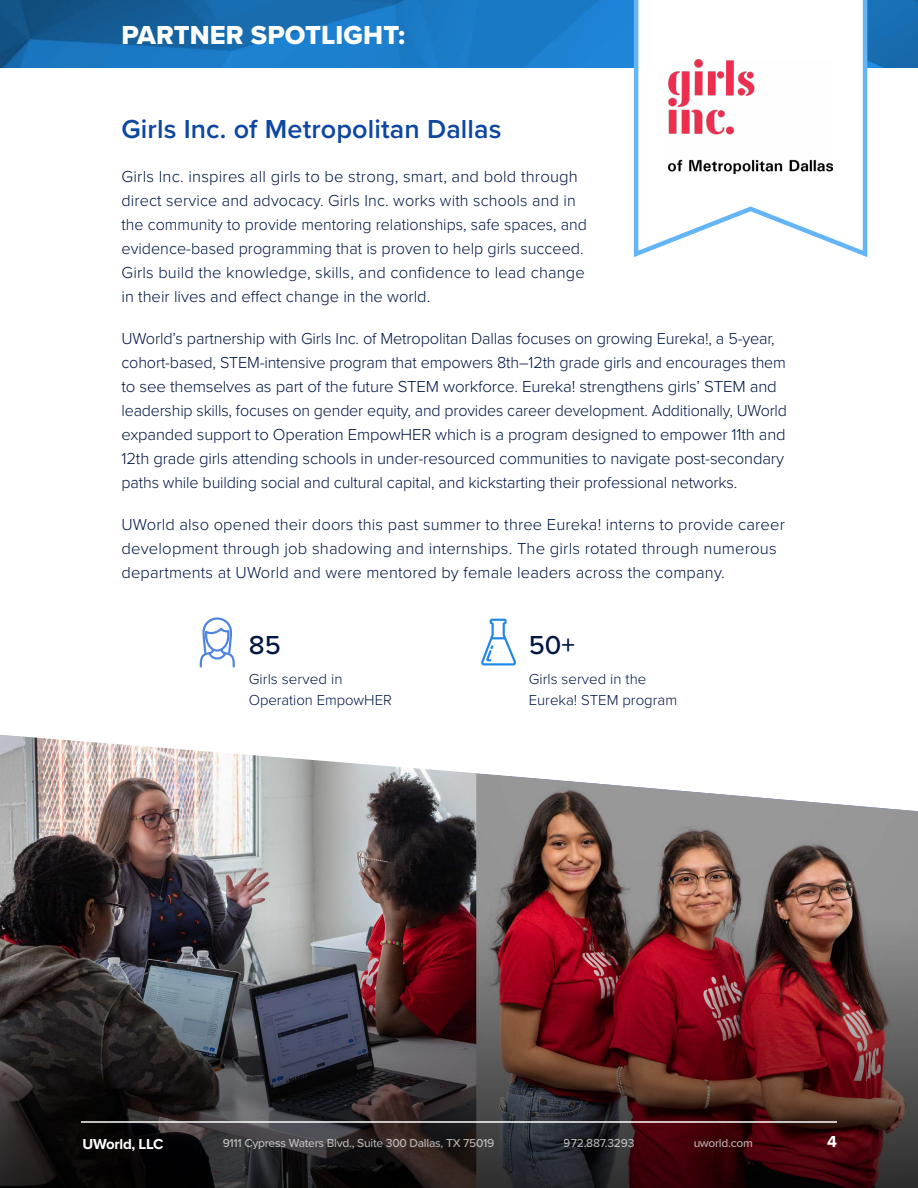
<style>
.page{position:relative;width:918px;height:1188px;background:#fff}
.page>*{position:absolute;margin:0;border:0;box-sizing:border-box;transform-origin:0 0}
.t1{font:600 27px "Proxima Nova";letter-spacing:.005em;color:#0d47a1}
.t2{font:27px "Proxima Nova Extrabld";letter-spacing:.005em;color:#fff}
.t3{font:500 27px "Proxima Nova";color:#001643}
.t4{font:300 16.5px/24px "Proxima Nova";letter-spacing:-.01em;color:#001643}
.t5{font:300 16.5px/24px "Proxima Nova";letter-spacing:.01em;color:#001643}
.t6{font:700 16.5px "Proxima Nova";color:#fff}
.t7{font:300 15px/21px "Proxima Nova";color:#001643}
.t8{font:700 15px "Proxima Nova";letter-spacing:-.02em;color:#fff}
.t9{font:500 12px "Proxima Nova";letter-spacing:-.02em;color:#fff}
</style>
<div class="page">
<img style="left:0;top:0;width:918px;height:68px">
<svg style="left:632px;top:0;width:238px;height:257px"></svg>
<img style="left:476px;top:817px;width:442px;height:70px">
<img style="left:0;top:817px;width:476px;height:70px">
<img style="left:0;top:887px;width:918px;height:301px">
<svg style="left:199px;top:617px;width:36px;height:214px"></svg>
<svg style="left:481px;top:619px;width:35px;height:46px"></svg>
<img style="left:668px;top:59px;width:165px;height:114px">
<svg style="left:0;top:715px;width:918px;height:102px"></svg>
<hr style="left:81px;top:1121px;width:756px;height:2px;background:#fff">
<h1 class="t2" style="left:122px;top:15px;width:285px">PARTNER SPOTLIGHT:</h1>
<h1 class="t1" style="left:122px;top:108px;width:382px">Girls Inc. of Metropolitan Dallas</h1>
<p class="t5" style="left:122px;top:163px;width:467px">Girls Inc. inspires all girls to be strong, smart, and bold through direct service and advocacy. Girls Inc. works with schools and in the community to provide mentoring relationships, safe spaces, and evidence-based programming that is proven to help girls succeed.<br>Girls build the knowledge, skills, and confidence to lead change in their lives and effect change in the world.</p>
<p class="t4" style="left:122px;top:325px;width:667px">UWorld’s partnership with Girls Inc. of Metropolitan Dallas focuses on growing Eureka!, a 5-year, cohort-based, STEM-intensive program that empowers 8th–12th grade girls and encourages them to see themselves as part of the future STEM workforce. Eureka! strengthens girls’ STEM and leadership skills, focuses on gender equity, and provides career development. Additionally, UWorld expanded support to Operation EmpowHER which is a program designed to empower 11th and 12th grade girls attending schools in under-resourced communities to navigate post-secondary paths while building social and cultural capital, and kickstarting their professional networks.</p>
<p class="t5" style="left:122px;top:511px;width:665px">UWorld also opened their doors this past summer to three Eureka! interns to provide career development through job shadowing and internships. The girls rotated through numerous departments at UWorld and were mentored by female leaders across the company.</p>
<h1 class="t3" style="left:249px;top:625px;width:34px">85</h1>
<p class="t7" style="left:249px;top:668px;width:145px">Girls served in<br>Operation EmpowHER</p>
<h1 class="t3" style="left:529px;top:625px;width:48px">50+</h1>
<p class="t7" style="left:529px;top:668px;width:150px">Girls served in the<br>Eureka! STEM program</p>
<p class="t8" style="left:83px;top:1133px;width:82px">UWorld, LLC</p>
<p class="t9" style="left:223px;top:1134px;width:273px">9111 Cypress Waters Blvd., Suite 300 Dallas, TX 75019</p>
<p class="t9" style="left:564px;top:1134px;width:72px">972.887.3293</p>
<p class="t9" style="left:693px;top:1134px;width:61px">uworld.com</p>
<p class="t6" style="left:827px;top:1129px;width:11px">4</p>
</div>
